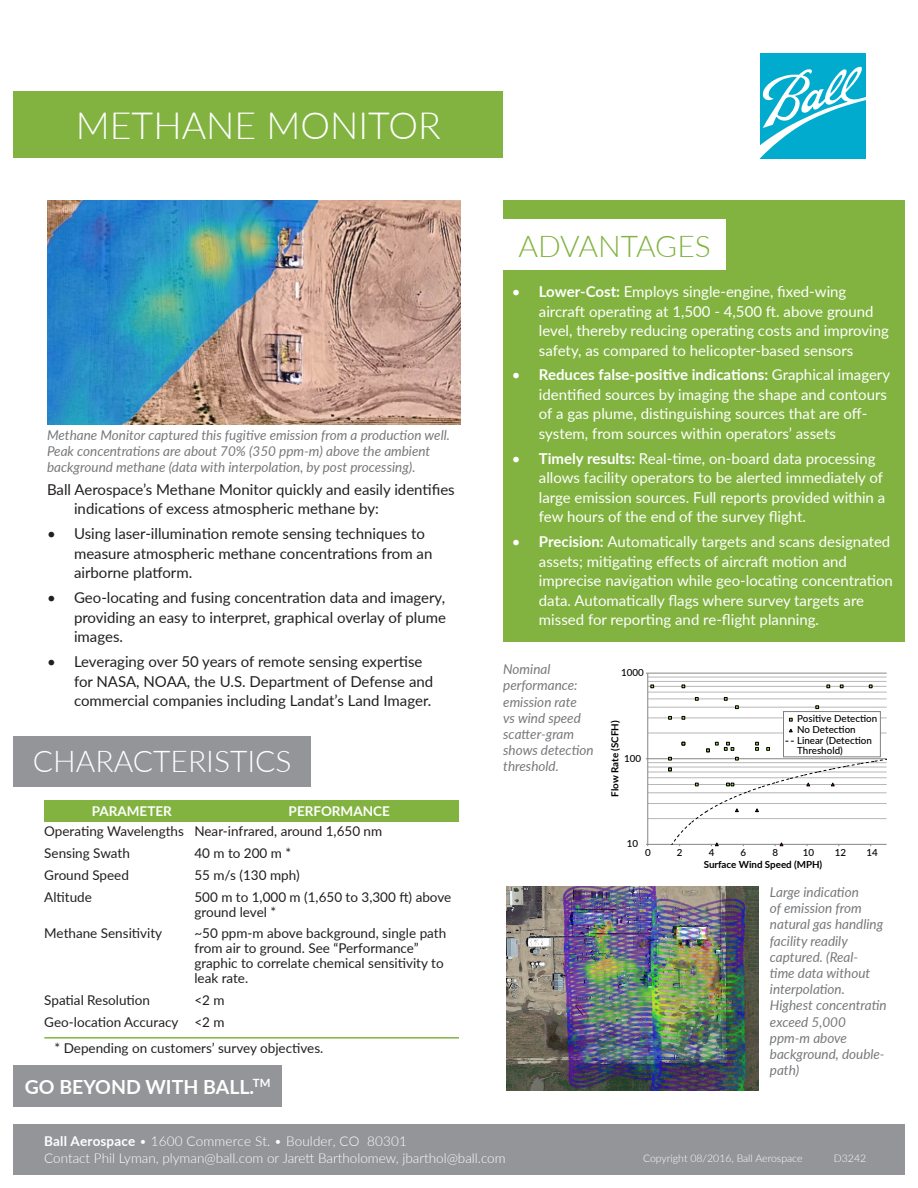
<style>
.page{position:relative;width:918px;height:1188px;background:#fff}
.page>*{position:absolute;margin:0;border:0;box-sizing:border-box;transform-origin:0 0}
.Front_page_header{font:300 37.5px "Lato";color:#fff}
.overview_role_box_he{font:300 30px "Lato";color:#fff}
.Bulleted_headline{font:300 30px "Lato";color:#82b340}
.GO_BEYOND_cover_head{font:700 19.5px "Lato";color:#fff}
.feature_Box_text{font:15px/19.5px "Lato";color:#fff}
.feature_Box_text-2{font:15px/19.5px "Lato";color:#231f20}
.captions{font:italic 13.5px/16.2px "Lato";color:#76787b}
.Back_page_specs{font:13.5px/15px "Lato";color:#231f20}
.back_page_footer{font:300 13.5px "Lato";color:#fff}
.Back_page_specs-2{font:700 13.5px "Lato";color:#fff}
.copyright_footer{font:300 10.5px "Lato";color:#fff}
.t1{font:500 9.75px/10.6px "Lato";color:#000}
.t2{font:700 9.75px "Lato";color:#000}
.s1{font-weight:700}
</style>
<div class="page">
<div style="left:760px;top:53px;width:105px;height:105px;background:#00abcd"></div>
<svg style="left:760px;top:66px;width:105px;height:92px"></svg>
<div style="left:14px;top:91px;width:489px;height:67px;background:#82b340"></div>
<div style="left:14px;top:1065px;width:268px;height:42px;background:#939598"></div>
<div style="left:14px;top:1124px;width:891px;height:51px;background:#939598"></div>
<div style="left:14px;top:736px;width:297px;height:51px;background:#939598"></div>
<div style="left:503px;top:201px;width:402px;height:441px;background:#82b340"></div>
<div style="left:503px;top:220px;width:223px;height:50px;background:#fff"></div>
<div style="left:44px;top:801px;width:175px;height:21px;background:#82b340"></div>
<div style="left:219px;top:801px;width:240px;height:21px;background:#82b340"></div>
<hr style="left:44px;top:1037px;width:415px;height:2px;background:#82b340">
<img style="left:47px;top:201px;width:414px;height:223px">
<hr style="left:648px;top:818px;width:239px;height:1px;background:#b7b7b7">
<hr style="left:648px;top:803px;width:239px;height:1px;background:#b7b7b7">
<hr style="left:648px;top:792px;width:239px;height:1px;background:#b7b7b7">
<hr style="left:648px;top:784px;width:239px;height:1px;background:#b7b7b7">
<hr style="left:648px;top:777px;width:239px;height:1px;background:#b7b7b7">
<hr style="left:648px;top:772px;width:239px;height:1px;background:#b7b7b7">
<hr style="left:648px;top:767px;width:239px;height:1px;background:#b7b7b7">
<hr style="left:648px;top:762px;width:239px;height:1px;background:#b7b7b7">
<hr style="left:648px;top:733px;width:239px;height:1px;background:#b7b7b7">
<hr style="left:648px;top:718px;width:239px;height:1px;background:#b7b7b7">
<hr style="left:648px;top:707px;width:239px;height:1px;background:#b7b7b7">
<hr style="left:648px;top:699px;width:239px;height:1px;background:#b7b7b7">
<hr style="left:648px;top:692px;width:239px;height:1px;background:#b7b7b7">
<hr style="left:648px;top:686px;width:239px;height:1px;background:#b7b7b7">
<hr style="left:648px;top:681px;width:239px;height:1px;background:#b7b7b7">
<hr style="left:648px;top:677px;width:239px;height:1px;background:#b7b7b7">
<hr style="left:648px;top:758px;width:239px;height:1px;background:#868686">
<hr style="left:648px;top:673px;width:239px;height:1px;background:#868686">
<hr style="left:647px;top:673px;width:1px;height:171px;background:#868686">
<hr style="left:648px;top:844px;width:239px;height:1px;background:#868686">
<svg style="left:668px;top:716px;width:4px;height:3px"></svg>
<div style="left:784px;top:712px;width:96px;height:45px;background:#fff"></div>
<div style="left:783px;top:711px;width:98px;height:46px;border:1px solid #808080"></div>
<svg style="left:789px;top:718px;width:4px;height:3px"></svg>
<svg style="left:789px;top:728px;width:4px;height:4px"></svg>
<svg style="left:663px;top:741px;width:224px;height:105px"></svg>
<img style="left:506px;top:886px;width:252px;height:204px">
<p class="Front_page_header" style="left:76px;top:100px;width:367px">METHANE MONITOR</p>
<p class="captions" style="left:47px;top:426px;width:404px">Methane Monitor captured this fugitive emission from a production well.<br>Peak concentrations are about 70% (350 ppm-m) above the ambient background methane (data with interpolation, by post processing).</p>
<p class="feature_Box_text-2" style="left:74px;top:479px;width:382px;text-indent:-27px">Ball Aerospace’s Methane Monitor quickly and easily identifies indications of excess atmospheric methane by:</p>
<p class="feature_Box_text-2" style="left:74px;top:523px;width:360px;text-indent:-27px">• Using laser-illumination remote sensing techniques to measure atmospheric methane concentrations from an airborne platform.</p>
<p class="feature_Box_text-2" style="left:74px;top:587px;width:374px;text-align:justify;text-indent:-27px">• Geo-locating and fusing concentration data and imagery, providing an easy to interpret, graphical overlay of plume images.</p>
<p class="feature_Box_text-2" style="left:74px;top:651px;width:361px;text-indent:-27px">• Leveraging over 50 years of remote sensing expertise for NASA, NOAA, the U.S. Department of Defense and commercial companies including Landat’s Land Imager.</p>
<p class="overview_role_box_he" style="left:33px;top:740px;width:260px">CHARACTERISTICS</p>
<p class="Back_page_specs-2" style="left:92px;top:802px;width:82px">PARAMETER</p>
<p class="Back_page_specs-2" style="left:289px;top:802px;width:103px">PERFORMANCE</p>
<p class="Back_page_specs" style="left:44px;top:823px;width:141px">Operating Wavelengths</p>
<p class="Back_page_specs" style="left:44px;top:845px;width:87px">Sensing Swath</p>
<p class="Back_page_specs" style="left:44px;top:867px;width:86px">Ground Speed</p>
<p class="Back_page_specs" style="left:44px;top:889px;width:49px">Altitude</p>
<p class="Back_page_specs" style="left:44px;top:925px;width:119px">Methane Sensitivity</p>
<p class="Back_page_specs" style="left:194px;top:823px;width:189px">Near-infrared, around 1,650 nm</p>
<p class="Back_page_specs" style="left:194px;top:845px;width:98px">40 m to 200 m *</p>
<p class="Back_page_specs" style="left:194px;top:867px;width:107px">55 m/s (130 mph)</p>
<p class="Back_page_specs" style="left:194px;top:889px;width:258px">500 m to 1,000 m (1,650 to 3,300 ft) above ground level *</p>
<p class="Back_page_specs" style="left:194px;top:925px;width:253px">~50 ppm-m above background, single path from air to ground. See “Performance” graphic to correlate chemical sensitivity to leak rate.</p>
<p class="Back_page_specs" style="left:194px;top:992px;width:32px">&lt;2 m</p>
<p class="Back_page_specs" style="left:194px;top:1014px;width:32px">&lt;2 m</p>
<p class="Back_page_specs" style="left:44px;top:992px;width:107px">Spatial Resolution</p>
<p class="Back_page_specs" style="left:44px;top:1014px;width:136px">Geo-location Accuracy</p>
<p class="Back_page_specs" style="left:55px;top:1040px;width:270px">* Depending on customers’ survey objectives.</p>
<p class="GO_BEYOND_cover_head" style="left:25px;top:1072px;width:247px">GO BEYOND WITH BALL.<sup>TM</sup></p>
<p class="Bulleted_headline" style="left:518px;top:225px;width:194px">ADVANTAGES</p>
<p class="feature_Box_text" style="left:539px;top:281px;width:352px;text-indent:-27px">• <span class="s1">Lower-Cost:</span> Employs single-engine, fixed-wing aircraft operating at 1,500 - 4,500 ft. above ground level, thereby reducing operating costs and improving safety, as compared to helicopter-based sensors</p>
<p class="feature_Box_text" style="left:539px;top:365px;width:353px;text-indent:-27px">• <span class="s1">Reduces false-positive indications:</span> Graphical imagery identified sources by imaging the shape and contours of a gas plume, distinguishing sources that are off&shy;system, from sources within operators’ assets</p>
<p class="feature_Box_text" style="left:539px;top:448px;width:348px;text-indent:-27px">• <span class="s1">Timely results:</span> Real-time, on-board data processing allows facility operators to be alerted immediately of large emission sources. Full reports provided within a few hours of the end of the survey flight.</p>
<p class="feature_Box_text" style="left:539px;top:531px;width:356px;text-indent:-27px">• <span class="s1">Precision:</span> Automatically targets and scans designated assets; mitigating effects of aircraft motion and imprecise navigation while geo-locating concentration data. Automatically flags where survey targets are missed for reporting and re-flight planning.</p>
<p class="captions" style="left:503px;top:661px;width:92px">Nominal performance: emission rate<br>vs wind speed scatter-gram shows detection threshold.</p>
<p class="t1" style="left:621px;top:667px;width:24px">1000</p>
<p class="t2" style="left:608px;top:797px;width:78px;rotate:-90deg">Flow Rate (SCFH)</p>
<p class="t1" style="left:624px;top:752px;width:18px">100</p>
<p class="t1" style="left:797px;top:713px;width:82px">Positive Detection<br>No Detection<br>Linear (Detection</p>
<p class="t1" style="left:797px;top:744px;width:47px">Threshold)</p>
<p class="t1" style="left:627px;top:838px;width:13px">10</p>
<p class="t1" style="left:645px;top:847px;width:7px">0</p>
<p class="t1" style="left:677px;top:847px;width:7px">2</p>
<p class="t1" style="left:709px;top:847px;width:7px">4</p>
<p class="t1" style="left:741px;top:847px;width:7px">6</p>
<p class="t1" style="left:772px;top:847px;width:7px">8</p>
<p class="t1" style="left:803px;top:847px;width:13px">10</p>
<p class="t1" style="left:835px;top:847px;width:13px">12</p>
<p class="t1" style="left:867px;top:847px;width:13px">14</p>
<p class="t2" style="left:704px;top:857px;width:120px">Surface Wind Speed (MPH)</p>
<p class="captions" style="left:770px;top:883px;width:118px">Large indication<br>of emission from natural gas handling facility readily captured. (Real-<br>time data without interpolation.<br>Highest concentratin exceed 5,000 ppm-m above background, double&shy;path)</p>
<p class="back_page_footer" style="left:44px;top:1132px;width:364px"><span class="s1">Ball Aerospace</span> • 1600 Commerce St. • Boulder, CO 80301</p>
<p class="back_page_footer" style="left:44px;top:1149px;width:463px">Contact Phil Lyman, plyman@ball.com or Jarett Bartholomew, jbarthol@ball.com</p>
<p class="copyright_footer" style="left:643px;top:1151px;width:161px">Copyright 08/2016, Ball Aerospace</p>
<p class="copyright_footer" style="left:834px;top:1151px;width:34px">D3242</p>
</div>
